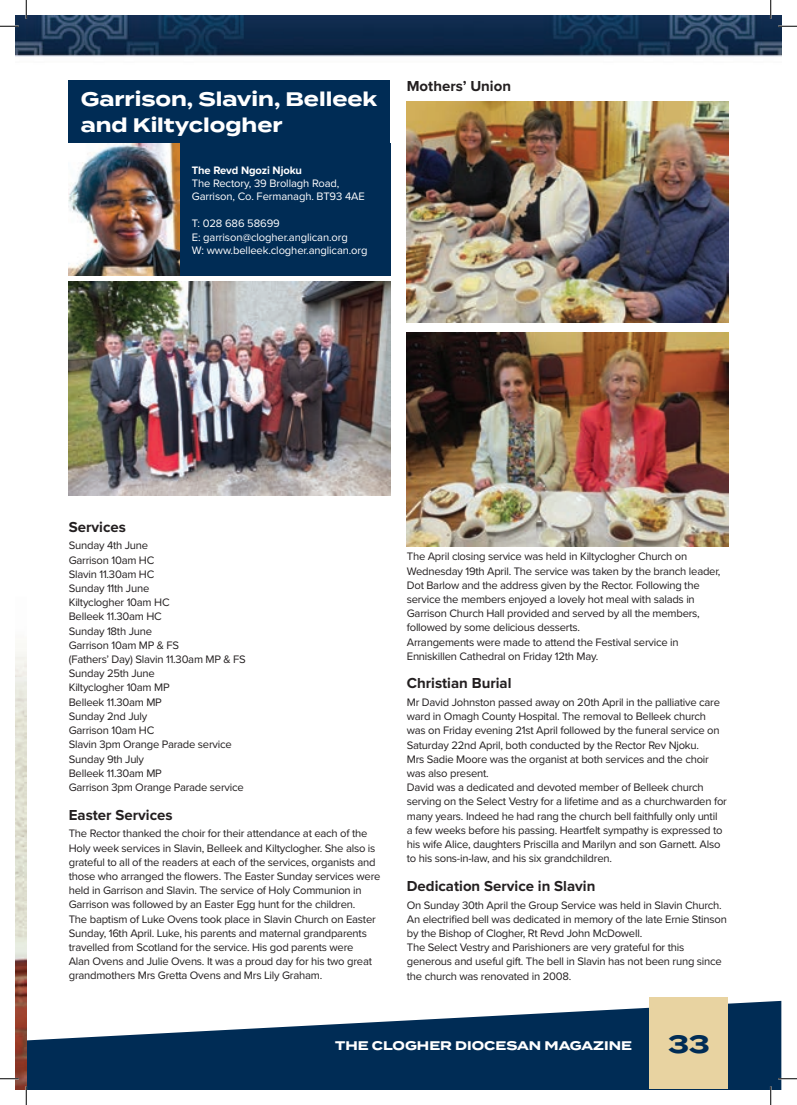
<style>
.page{position:relative;width:797px;height:1105px;background:#fff}
.page>*{position:absolute;margin:0;border:0;box-sizing:border-box;transform-origin:0 0}
.t1{font:700 25px "Termina";color:#002c55}
.t2{font:700 19.62px/25.1px "Termina";color:#fff}
.t3{font:700 15px "Proxima Nova";color:#231f20}
.t4{font:700 12.5px "Termina";color:#fff}
.t5{font:11.25px/14.2px "Proxima Nova";letter-spacing:-.02em;color:#231f20}
.t6{font:11.25px/13.4px "Proxima Nova";letter-spacing:-.01em;color:#fff}
.t7{font:700 11.25px "Proxima Nova";letter-spacing:-.01em;color:#fff}
</style>
<div class="page">
<svg style="left:27px;top:1001px;width:754px;height:88px;fill:#002c55"></svg>
<img style="left:16px;top:16px;width:765px;height:41px">
<div style="left:649px;top:997px;width:79px;height:92px;background:#e8d3a1"></div>
<img style="left:16px;top:651px;width:10px;height:350px">
<div style="left:69px;top:80px;width:321px;height:196px;background:#002c55"></div>
<img style="left:69px;top:143px;width:111px;height:133px">
<img style="left:69px;top:282px;width:321px;height:214px">
<img style="left:407px;top:101px;width:321px;height:221px">
<img style="left:407px;top:332px;width:321px;height:214px">
<svg style="left:0;top:25px;width:19px;height:2px"></svg>
<svg style="left:778px;top:25px;width:19px;height:2px"></svg>
<svg style="left:778px;top:1078px;width:19px;height:1px"></svg>
<svg style="left:25px;top:0;width:2px;height:19px"></svg>
<svg style="left:0;top:1001px;width:27px;height:104px"></svg>
<svg style="left:770px;top:0;width:1px;height:19px"></svg>
<svg style="left:770px;top:1086px;width:1px;height:19px"></svg>
<h2 class="t2" style="left:81px;top:87px;width:298px">Garrison, Slavin, Belleek and Kiltyclogher</h2>
<p class="t7" style="left:192px;top:163px;width:112px">The Revd Ngozi Njoku</p>
<p class="t6" style="left:192px;top:177px;width:174px">The Rectory, 39 Brollagh Road,<br>Garrison, Co. Fermanagh. BT93 4AE</p>
<p class="t6" style="left:192px;top:217px;width:177px">T: 028 686 58699<br>E: garrison@clogher.anglican.org<br>W: www.belleek.clogher.anglican.org</p>
<h3 class="t3" style="left:407px;top:77px;width:106px">Mothers’ Union</h3>
<h3 class="t3" style="left:69px;top:518px;width:59px">Services</h3>
<p class="t5" style="left:69px;top:539px;width:178px">Sunday 4th June<br>Garrison 10am HC<br>Slavin 11.30am HC<br>Sunday 11th June<br>Kiltyclogher 10am HC<br>Belleek 11.30am HC<br>Sunday 18th June<br>Garrison 10am MP &amp; FS<br>(Fathers’ Day) Slavin 11.30am MP &amp; FS<br>Sunday 25th June<br>Kiltyclogher 10am MP<br>Belleek 11.30am MP<br>Sunday 2nd July<br>Garrison 10am HC<br>Slavin 3pm Orange Parade service<br>Sunday 9th July<br>Belleek 11.30am MP<br>Garrison 3pm Orange Parade service</p>
<h3 class="t3" style="left:69px;top:806px;width:105px">Easter Services</h3>
<p class="t5" style="left:69px;top:827px;width:313px">The Rector thanked the choir for their attendance at each of the Holy week services in Slavin, Belleek and Kiltyclogher. She also is grateful to all of the readers at each of the services, organists and those who arranged the flowers. The Easter Sunday services were held in Garrison and Slavin. The service of Holy Communion in Garrison was followed by an Easter Egg hunt for the children.<br>The baptism of Luke Ovens took place in Slavin Church on Easter Sunday, 16th April. Luke, his parents and maternal grandparents travelled from Scotland for the service. His god parents were<br>Alan Ovens and Julie Ovens. It was a proud day for his two great grandmothers Mrs Gretta Ovens and Mrs Lily Graham.</p>
<p class="t5" style="left:407px;top:550px;width:315px">The April closing service was held in Kiltyclogher Church on Wednesday 19th April. The service was taken by the branch leader, Dot Barlow and the address given by the Rector. Following the service the members enjoyed a lovely hot meal with salads in Garrison Church Hall provided and served by all the members, followed by some delicious desserts.<br>Arrangements were made to attend the Festival service in Enniskillen Cathedral on Friday 12th May.</p>
<h3 class="t3" style="left:407px;top:674px;width:106px">Christian Burial</h3>
<p class="t5" style="left:407px;top:695px;width:321px">Mr David Johnston passed away on 20th April in the palliative care ward in Omagh County Hospital. The removal to Belleek church was on Friday evening 21st April followed by the funeral service on Saturday 22nd April, both conducted by the Rector Rev Njoku.<br>Mrs Sadie Moore was the organist at both services and the choir was also present.<br>David was a dedicated and devoted member of Belleek church serving on the Select Vestry for a lifetime and as a churchwarden for many years. Indeed he had rang the church bell faithfully only until<br>a few weeks before his passing. Heartfelt sympathy is expressed to his wife Alice, daughters Priscilla and Marilyn and son Garnett. Also to his sons-in-law, and his six grandchildren.</p>
<h3 class="t3" style="left:407px;top:877px;width:190px">Dedication Service in Slavin</h3>
<p class="t5" style="left:407px;top:898px;width:321px">On Sunday 30th April the Group Service was held in Slavin Church.<br>An electrified bell was dedicated in memory of the late Ernie Stinson by the Bishop of Clogher, Rt Revd John McDowell.<br>The Select Vestry and Parishioners are very grateful for this generous and useful gift. The bell in Slavin has not been rung since the church was renovated in 2008.</p>
<p class="t4" style="left:335px;top:1037px;width:298px">THE CLOGHER DIOCESAN MAGAZINE</p>
<h1 class="t1" style="left:668px;top:1026px;width:43px">33</h1>
</div>
